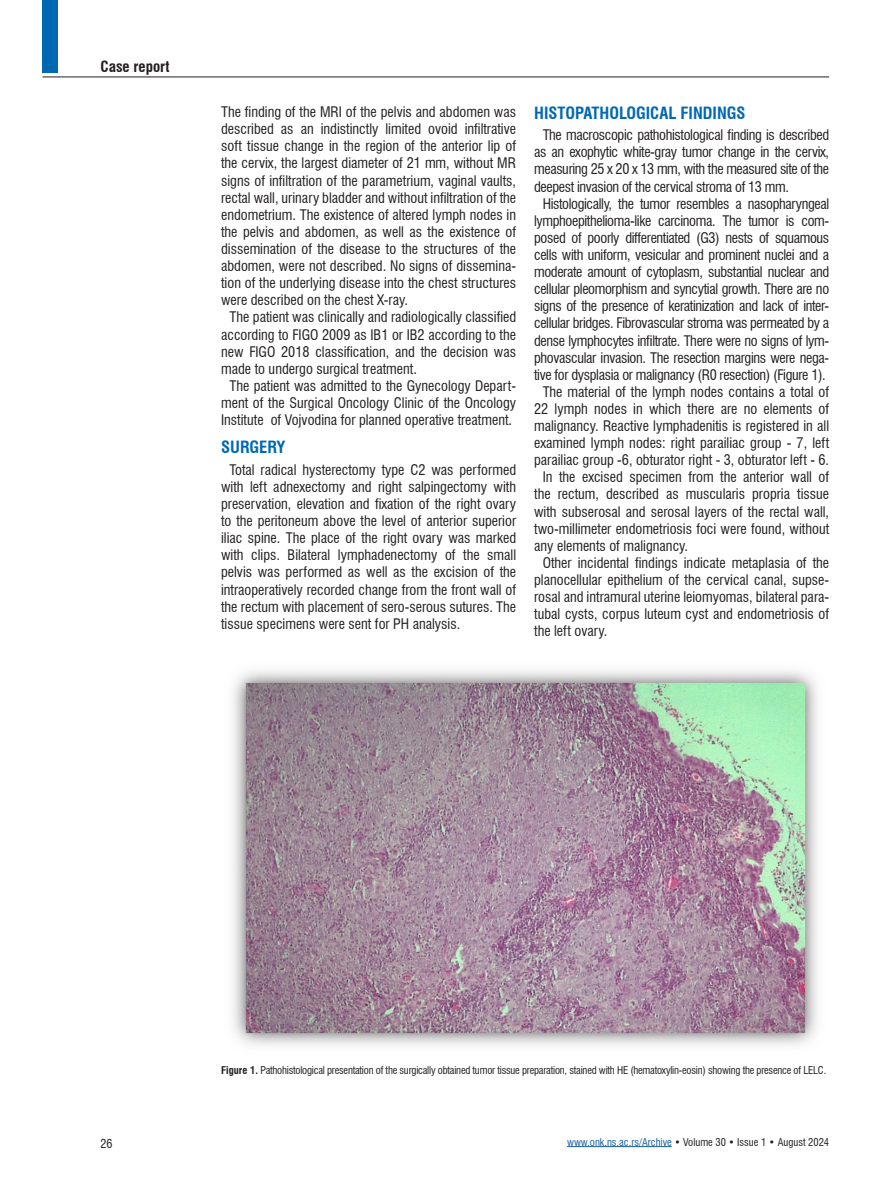
<style>
.page{position:relative;width:893px;height:1191px;background:#fff}
.page>*{position:absolute;margin:0;border:0;box-sizing:border-box;transform-origin:0 0}
.t1{font:700 condensed 16.5px "Swiss 721 BT";color:#0068b3}
.t2{font:700 condensed 15px "Swiss 721 BT";color:#231f20}
.t3{font:condensed 14.25px/17.1px "Swiss 721 BT";color:#231f20;text-align:justify}
.t4{font:condensed 14.25px "Swiss 721 BT";letter-spacing:-.025em;color:#231f20}
.t5{font:condensed 12px "Swiss 721 BT";color:#231f20}
.t6{font:condensed 10.5px "Swiss 721 BT";letter-spacing:-.02em;color:#231f20}
.t7{font:condensed 10.5px "Swiss 721 BT";color:#231f20}
.s1{font-weight:700}
.s2{color:#175d9e}
</style>
<div class="page">
<div style="left:43px;top:0;width:15px;height:72px;background:#0068b3"></div>
<hr style="left:43px;top:77px;width:786px;height:1px;background:#231f20">
<hr style="left:567px;top:1146px;width:105px;height:1px;background:#175d9e">
<img style="left:233px;top:670px;width:585px;height:376px">
<p class="t2" style="left:101px;top:58px;width:71px">Case report</p>
<p class="t3" style="left:221px;top:103px;width:297px">The finding of the MRI of the pelvis and abdomen was</p>
<p class="t3" style="left:221px;top:120px;width:297px">described as an indistinctly limited ovoid infiltrative</p>
<p class="t3" style="left:221px;top:138px;width:297px">soft tissue change in the region of the anterior lip of</p>
<p class="t3" style="left:221px;top:155px;width:297px">the cervix, the largest diameter of 21 mm, without MR</p>
<p class="t3" style="left:221px;top:172px;width:297px">signs of infiltration of the parametrium, vaginal vaults,</p>
<p class="t3" style="left:221px;top:189px;width:297px">rectal wall, urinary bladder and without infiltration of the</p>
<p class="t3" style="left:221px;top:206px;width:297px">endometrium. The existence of altered lymph nodes in</p>
<p class="t3" style="left:221px;top:223px;width:297px">the pelvis and abdomen, as well as the existence of</p>
<p class="t3" style="left:221px;top:240px;width:297px">dissemination of the disease to the structures of the</p>
<p class="t3" style="left:221px;top:257px;width:297px">abdomen, were not described. No signs of dissemina-</p>
<p class="t3" style="left:221px;top:274px;width:296px">tion of the underlying disease into the chest structures</p>
<p class="t3" style="left:221px;top:291px;width:188px">were described on the chest X-ray.</p>
<p class="t3" style="left:230px;top:309px;width:288px">The patient was clinically and radiologically classified</p>
<p class="t3" style="left:221px;top:326px;width:296px">according to FIGO 2009 as IB1 or IB2 according to the</p>
<p class="t3" style="left:221px;top:343px;width:297px">new FIGO 2018 classification, and the decision was</p>
<p class="t3" style="left:221px;top:360px;width:197px">made to undergo surgical treatment.</p>
<p class="t3" style="left:230px;top:377px;width:288px">The patient was admitted to the Gynecology Depart-</p>
<p class="t3" style="left:221px;top:394px;width:297px">ment of the Surgical Oncology Clinic of the Oncology</p>
<p class="t3" style="left:221px;top:411px;width:292px">Institute of Vojvodina for planned operative treatment.</p>
<p class="t1" style="left:221px;top:437px;width:66px">SURGERY</p>
<p class="t3" style="left:221px;top:461px;width:297px;text-indent:9px">Total radical hysterectomy type C2 was performed with left adnexectomy and right salpingectomy with preservation, elevation and fixation of the right ovary to the peritoneum above the level of anterior superior iliac spine. The place of the right ovary was marked with clips. Bilateral lymphadenectomy of the small pelvis was performed as well as the excision of the intraoperatively recorded change from the front wall of the rectum with placement of sero-serous sutures. The tissue specimens were sent for PH analysis.</p>
<p class="t1" style="left:534px;top:103px;width:213px">HISTOPATHOLOGICAL FINDINGS</p>
<p class="t4" style="left:543px;top:126px;width:288px">The macroscopic pathohistological finding is described</p>
<p class="t4" style="left:534px;top:144px;width:296px">as an exophytic white-gray tumor change in the cervix,</p>
<p class="t4" style="left:534px;top:161px;width:296px">measuring 25 x 20 x 13 mm, with the measured site of the</p>
<p class="t4" style="left:534px;top:178px;width:256px">deepest invasion of the cervical stroma of 13 mm.</p>
<p class="t4" style="left:543px;top:195px;width:288px">Histologically, the tumor resembles a nasopharyngeal</p>
<p class="t4" style="left:534px;top:212px;width:297px">lymphoepithelioma-like carcinoma. The tumor is com-</p>
<p class="t4" style="left:534px;top:229px;width:297px">posed of poorly differentiated (G3) nests of squamous</p>
<p class="t4" style="left:534px;top:246px;width:296px">cells with uniform, vesicular and prominent nuclei and a</p>
<p class="t4" style="left:534px;top:263px;width:297px">moderate amount of cytoplasm, substantial nuclear and</p>
<p class="t4" style="left:534px;top:280px;width:297px">cellular pleomorphism and syncytial growth. There are no</p>
<p class="t4" style="left:534px;top:297px;width:297px">signs of the presence of keratinization and lack of inter-</p>
<p class="t4" style="left:534px;top:315px;width:297px">cellular bridges. Fibrovascular stroma was permeated by a</p>
<p class="t4" style="left:534px;top:332px;width:297px">dense lymphocytes infiltrate. There were no signs of lym-</p>
<p class="t4" style="left:534px;top:349px;width:297px">phovascular invasion. The resection margins were nega-</p>
<p class="t4" style="left:534px;top:366px;width:293px">tive for dysplasia or malignancy (R0 resection) (Figure 1).</p>
<p class="t3" style="left:543px;top:383px;width:288px">The material of the lymph nodes contains a total of</p>
<p class="t3" style="left:534px;top:400px;width:296px">22 lymph nodes in which there are no elements of</p>
<p class="t3" style="left:534px;top:417px;width:297px">malignancy. Reactive lymphadenitis is registered in all</p>
<p class="t3" style="left:534px;top:434px;width:297px">examined lymph nodes: right parailiac group - 7, left</p>
<p class="t3" style="left:534px;top:451px;width:296px">parailiac group -6, obturator right - 3, obturator left - 6.</p>
<p class="t3" style="left:543px;top:468px;width:288px">In the excised specimen from the anterior wall of</p>
<p class="t3" style="left:534px;top:486px;width:296px">the rectum, described as muscularis propria tissue</p>
<p class="t3" style="left:534px;top:503px;width:297px">with subserosal and serosal layers of the rectal wall,</p>
<p class="t3" style="left:534px;top:520px;width:297px">two-millimeter endometriosis foci were found, without</p>
<p class="t3" style="left:534px;top:537px;width:155px">any elements of malignancy.</p>
<p class="t3" style="left:543px;top:554px;width:288px">Other incidental findings indicate metaplasia of the</p>
<p class="t3" style="left:534px;top:571px;width:297px">planocellular epithelium of the cervical canal, supse-</p>
<p class="t3" style="left:534px;top:588px;width:297px">rosal and intramural uterine leiomyomas, bilateral para-</p>
<p class="t3" style="left:534px;top:605px;width:297px">tubal cysts, corpus luteum cyst and endometriosis of</p>
<p class="t3" style="left:534px;top:622px;width:75px">the left ovary.</p>
<p class="t6" style="left:221px;top:1064px;width:607px"><span class="s1">Figure 1.</span> Pathohistological presentation of the surgically obtained tumor tissue preparation, stained with HE (hematoxylin-eosin) showing the presence of LELC.</p>
<p class="t5" style="left:101px;top:1136px;width:13px">26</p>
<p class="t7" style="left:567px;top:1135px;width:264px"><span class="s2">www.onk.ns.ac.rs/Archive</span> • Volume 30 • Issue 1 • August 2024</p>
</div>
